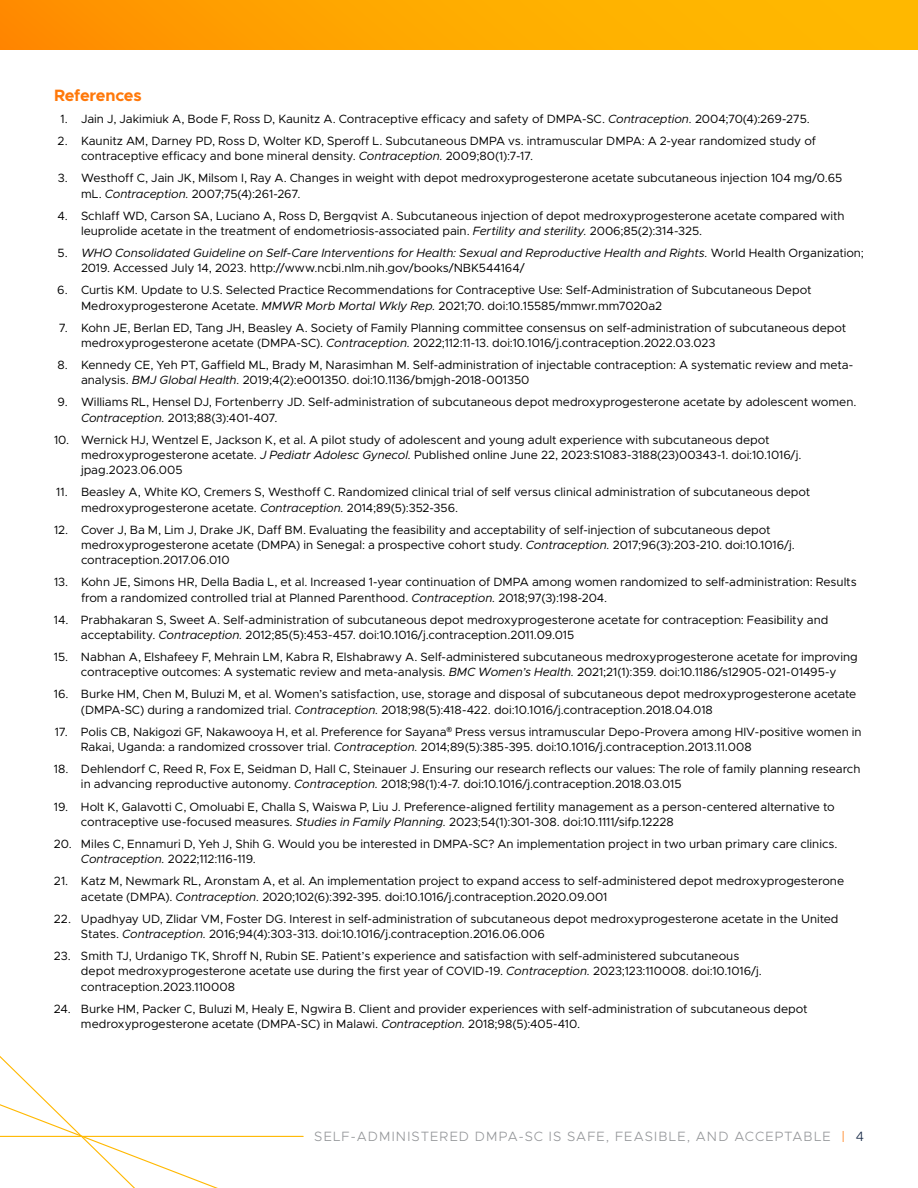
<style>
.page{position:relative;width:918px;height:1188px;background:#fff}
.page>*{position:absolute;margin:0;border:0;box-sizing:border-box;transform-origin:0 0}
.SUBHEAD_-_PACKAGES{font:700 16.5px "Metropolis";letter-spacing:-.02em;color:#ff7809}
.t1{font:300 13.5px "Metropolis";letter-spacing:.08em;color:#939598}
.TERMS_COPY{font:12px/15.3px "Metropolis";letter-spacing:-.005em;color:#000}
.s1{font-style:italic}
.s2{color:#ff7809}
.s3{color:#122543}
</style>
<div class="page">
<svg style="left:0;top:1056px;width:285px;height:132px"></svg>
<hr style="left:0;top:1136px;width:303px;height:1px;background:#ffb800">
<div style="left:0;top:0;width:918px;height:50px;background:linear-gradient(to right,#ff9000,#ffc000)"></div>
<p class="SUBHEAD_-_PACKAGES" style="left:54px;top:85px;width:89px">References</p>
<p class="TERMS_COPY" style="left:60px;top:111px;width:751px">1. Jain J, Jakimiuk A, Bode F, Ross D, Kaunitz A. Contraceptive efficacy and safety of DMPA-SC. <span class="s1">Contraception.</span> 2004;70(4):269-275.</p>
<p class="TERMS_COPY" style="left:81px;top:133px;width:736px;text-indent:-23px">2. Kaunitz AM, Darney PD, Ross D, Wolter KD, Speroff L. Subcutaneous DMPA vs. intramuscular DMPA: A 2-year randomized study of contraceptive efficacy and bone mineral density. <span class="s1">Contraception.</span> 2009;80(1):7-17.</p>
<p class="TERMS_COPY" style="left:81px;top:171px;width:763px;text-indent:-23px">3. Westhoff C, Jain JK, Milsom I, Ray A. Changes in weight with depot medroxyprogesterone acetate subcutaneous injection 104 mg/0.65 mL. <span class="s1">Contraception.</span> 2007;75(4):261-267.</p>
<p class="TERMS_COPY" style="left:81px;top:208px;width:765px;text-indent:-24px">4. Schlaff WD, Carson SA, Luciano A, Ross D, Bergqvist A. Subcutaneous injection of depot medroxyprogesterone acetate compared with leuprolide acetate in the treatment of endometriosis-associated pain. <span class="s1">Fertility and sterility.</span> 2006;85(2):314-325.</p>
<p class="TERMS_COPY" style="left:81px;top:245px;width:785px;text-indent:-23px">5. <span class="s1">WHO Consolidated Guideline on Self-Care Interventions for Health: Sexual and Reproductive Health and Rights.</span> World Health Organization;<br>2019. Accessed July 14, 2023. http://www.ncbi.nlm.nih.gov/books/NBK544164/</p>
<p class="TERMS_COPY" style="left:81px;top:283px;width:732px;text-indent:-24px">6. Curtis KM. Update to U.S. Selected Practice Recommendations for Contraceptive Use: Self-Administration of Subcutaneous Depot<br>Medroxyprogesterone Acetate. <span class="s1">MMWR Morb Mortal Wkly Rep.</span> 2021;70. doi:10.15585/mmwr.mm7020a2</p>
<p class="TERMS_COPY" style="left:81px;top:320px;width:767px;text-indent:-22px">7. Kohn JE, Berlan ED, Tang JH, Beasley A. Society of Family Planning committee consensus on self-administration of subcutaneous depot medroxyprogesterone acetate (DMPA-SC). <span class="s1">Contraception.</span> 2022;112:11-13. doi:10.1016/j.contraception.2022.03.023</p>
<p class="TERMS_COPY" style="left:81px;top:357px;width:774px;text-indent:-24px">8. Kennedy CE, Yeh PT, Gaffield ML, Brady M, Narasimhan M. Self-administration of injectable contraception: A systematic review and meta&shy;analysis. <span class="s1">BMJ Global Health.</span> 2019;4(2):e001350. doi:10.1136/bmjgh-2018-001350</p>
<p class="TERMS_COPY" style="left:81px;top:395px;width:777px;text-indent:-23px">9. Williams RL, Hensel DJ, Fortenberry JD. Self-administration of subcutaneous depot medroxyprogesterone acetate by adolescent women.<br><span class="s1">Contraception.</span> 2013;88(3):401-407.</p>
<p class="TERMS_COPY" style="left:81px;top:432px;width:722px;text-indent:-27px">10. Wernick HJ, Wentzel E, Jackson K, et al. A pilot study of adolescent and young adult experience with subcutaneous depot medroxyprogesterone acetate. <span class="s1">J Pediatr Adolesc Gynecol.</span> Published online June 22, 2023:S1083-3188(23)00343-1. doi:10.1016/j. jpag.2023.06.005</p>
<p class="TERMS_COPY" style="left:81px;top:485px;width:731px;text-indent:-25px">11. Beasley A, White KO, Cremers S, Westhoff C. Randomized clinical trial of self versus clinical administration of subcutaneous depot medroxyprogesterone acetate. <span class="s1">Contraception.</span> 2014;89(5):352-356.</p>
<p class="TERMS_COPY" style="left:81px;top:522px;width:715px;text-indent:-27px">12. Cover J, Ba M, Lim J, Drake JK, Daff BM. Evaluating the feasibility and acceptability of self-injection of subcutaneous depot medroxyprogesterone acetate (DMPA) in Senegal: a prospective cohort study. <span class="s1">Contraception.</span> 2017;96(3):203-210. doi:10.1016/j. contraception.2017.06.010</p>
<p class="TERMS_COPY" style="left:81px;top:575px;width:777px;text-indent:-27px">13. Kohn JE, Simons HR, Della Badia L, et al. Increased 1-year continuation of DMPA among women randomized to self-administration: Results from a randomized controlled trial at Planned Parenthood. <span class="s1">Contraception.</span> 2018;97(3):198-204.</p>
<p class="TERMS_COPY" style="left:81px;top:612px;width:749px;text-indent:-27px">14. Prabhakaran S, Sweet A. Self-administration of subcutaneous depot medroxyprogesterone acetate for contraception: Feasibility and acceptability. <span class="s1">Contraception.</span> 2012;85(5):453-457. doi:10.1016/j.contraception.2011.09.015</p>
<p class="TERMS_COPY" style="left:54px;top:649px;width:805px;text-align:center">15. Nabhan A, Elshafeey F, Mehrain LM, Kabra R, Elshabrawy A. Self-administered subcutaneous medroxyprogesterone acetate for improving contraceptive outcomes: A systematic review and meta-analysis. <span class="s1">BMC Women’s Health.</span> 2021;21(1):359. doi:10.1186/s12905-021-01495-y</p>
<p class="TERMS_COPY" style="left:81px;top:687px;width:777px;text-indent:-27px">16. Burke HM, Chen M, Buluzi M, et al. Women’s satisfaction, use, storage and disposal of subcutaneous depot medroxyprogesterone acetate (DMPA-SC) during a randomized trial. <span class="s1">Contraception.</span> 2018;98(5):418-422. doi:10.1016/j.contraception.2018.04.018</p>
<p class="TERMS_COPY" style="left:81px;top:724px;width:782px;text-indent:-26px">17. Polis CB, Nakigozi GF, Nakawooya H, et al. Preference for Sayana<sup>®</sup> Press versus intramuscular Depo-Provera among HIV-positive women in<br>Rakai, Uganda: a randomized crossover trial. <span class="s1">Contraception.</span> 2014;89(5):385-395. doi:10.1016/j.contraception.2013.11.008</p>
<p class="TERMS_COPY" style="left:81px;top:761px;width:781px;text-indent:-27px">18. Dehlendorf C, Reed R, Fox E, Seidman D, Hall C, Steinauer J. Ensuring our research reflects our values: The role of family planning research in advancing reproductive autonomy. <span class="s1">Contraception.</span> 2018;98(1):4-7. doi:10.1016/j.contraception.2018.03.015</p>
<p class="TERMS_COPY" style="left:81px;top:799px;width:755px;text-indent:-27px">19. Holt K, Galavotti C, Omoluabi E, Challa S, Waiswa P, Liu J. Preference-aligned fertility management as a person-centered alternative to contraceptive use-focused measures. <span class="s1">Studies in Family Planning.</span> 2023;54(1):301-308. doi:10.1111/sifp.12228</p>
<p class="TERMS_COPY" style="left:81px;top:836px;width:758px;text-indent:-27px">20. Miles C, Ennamuri D, Yeh J, Shih G. Would you be interested in DMPA-SC? An implementation project in two urban primary care clinics.<br><span class="s1">Contraception.</span> 2022;112:116-119.</p>
<p class="TERMS_COPY" style="left:81px;top:873px;width:765px;text-indent:-27px">21. Katz M, Newmark RL, Aronstam A, et al. An implementation project to expand access to self-administered depot medroxyprogesterone acetate (DMPA). <span class="s1">Contraception.</span> 2020;102(6):392-395. doi:10.1016/j.contraception.2020.09.001</p>
<p class="TERMS_COPY" style="left:81px;top:911px;width:759px;text-indent:-27px">22. Upadhyay UD, Zlidar VM, Foster DG. Interest in self-administration of subcutaneous depot medroxyprogesterone acetate in the United<br>States. <span class="s1">Contraception.</span> 2016;94(4):303-313. doi:10.1016/j.contraception.2016.06.006</p>
<p class="TERMS_COPY" style="left:81px;top:948px;width:682px;text-indent:-27px">23. Smith TJ, Urdanigo TK, Shroff N, Rubin SE. Patient’s experience and satisfaction with self-administered subcutaneous depot medroxyprogesterone acetate use during the first year of COVID-19. <span class="s1">Contraception.</span> 2023;123:110008. doi:10.1016/j. contraception.2023.110008</p>
<p class="TERMS_COPY" style="left:81px;top:1001px;width:728px;text-indent:-27px">24. Burke HM, Packer C, Buluzi M, Healy E, Ngwira B. Client and provider experiences with self-administration of subcutaneous depot medroxyprogesterone acetate (DMPA-SC) in Malawi. <span class="s1">Contraception.</span> 2018;98(5):405-410.</p>
<p class="t1" style="left:314px;top:1128px;width:551px">SELF-ADMINISTERED DMPA-SC IS SAFE, FEASIBLE, AND ACCEPTABLE <span class="s2">|</span> <span class="s3">4</span></p>
</div>
